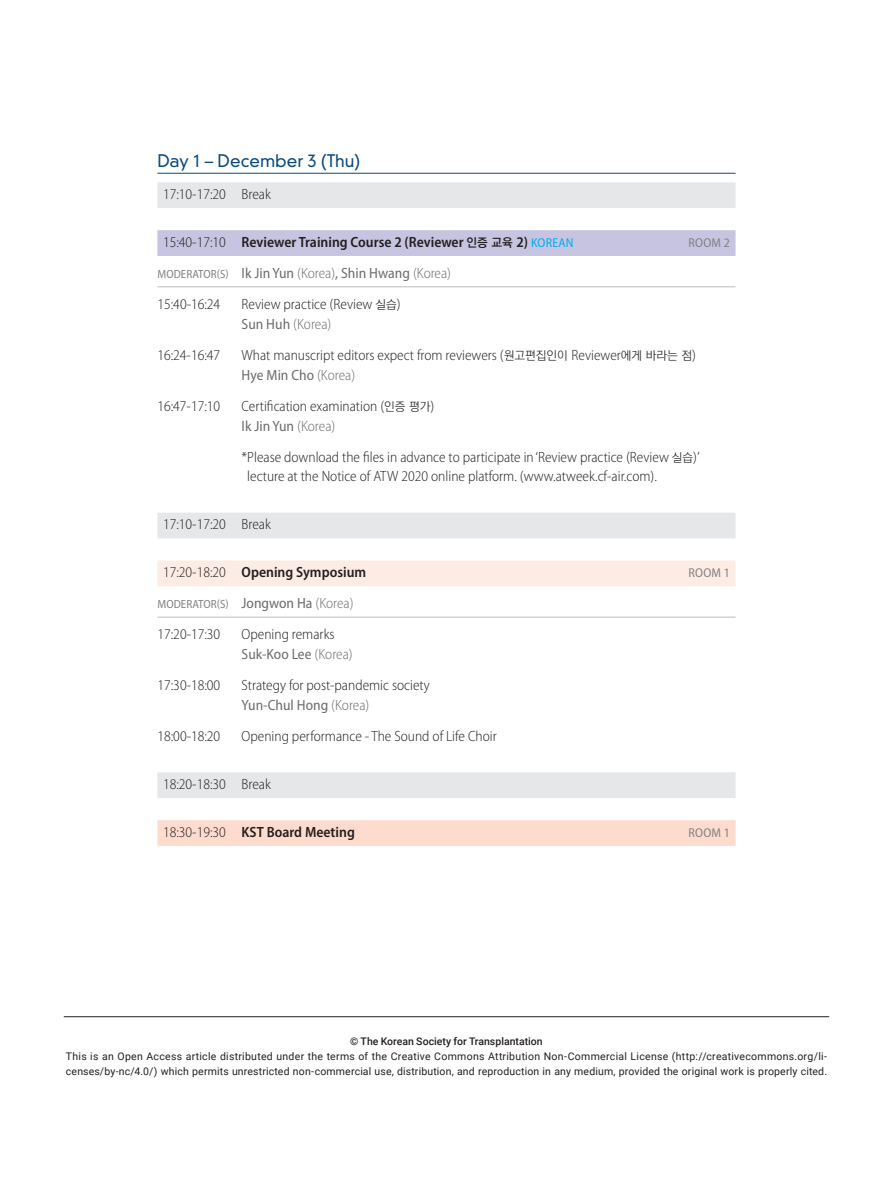
<style>
.page{position:relative;width:893px;height:1191px;background:#fff}
.page>*{position:absolute;margin:0;border:0;box-sizing:border-box;transform-origin:0 0}
.t1{font:300 16.8px "DIN Neuzeit Grotesk Std";color:#084a80}
.t2{font:300 semi-condensed 14.85px/19.8px "Myriad Pro";color:#231f20}
.t3{font:600 semi-condensed 14.85px "Myriad Pro";color:#231f20}
.t4{font:semi-condensed 14.85px/31px "Myriad Pro";color:#6c6d70}
.t5{font:semi-condensed 12.9px "Myriad Pro";letter-spacing:.02em;color:#808285}
.t6{font:semi-condensed 11.85px "Myriad Pro";letter-spacing:.005em;color:#808285}
.Open_Access{font:10.5px/15px "Roboto";letter-spacing:.02em;color:#231f20}
.Copyright{font:500 10.5px "Roboto";color:#231f20}
.s1{font-weight:300}
.s2{font-family:"YGO540";font-weight:400;font-stretch:normal;font-size:11.85px}
.s3{font-weight:400;font-size:12.9px;color:#00aeef}
.s4{font-size:11.85px;color:#808285}
.s5{font-weight:300;color:#231f20}
.s6{font-family:"YGO520";font-weight:400;font-stretch:normal;font-size:11.85px}
.s7{font-weight:400;color:#6c6d70}
.s8{color:#6c6d70}
.s9{font-size:14.85px;color:#6c6d70}
.s10{font-weight:300;font-size:14.85px;color:#6c6d70}
</style>
<div class="page">
<hr style="left:64px;top:1016px;width:765px;height:1px;background:#231f20">
<hr style="left:157px;top:173px;width:579px;height:1px;background:#084a80">
<div style="left:157px;top:182px;width:579px;height:26px;background:#e6e7e9"></div>
<div style="left:157px;top:230px;width:579px;height:26px;background:#c6c4e1"></div>
<hr style="left:157px;top:286px;width:579px;height:1px;background:#bcbdc0">
<div style="left:157px;top:512px;width:579px;height:26px;background:#e6e7e9"></div>
<div style="left:157px;top:560px;width:579px;height:26px;background:#fdece4"></div>
<hr style="left:157px;top:617px;width:579px;height:1px;background:#bcbdc0">
<div style="left:157px;top:772px;width:579px;height:26px;background:#e6e7e9"></div>
<div style="left:157px;top:820px;width:579px;height:26px;background:#fddcce"></div>
<p class="t1" style="left:157px;top:151px;width:205px">Day 1 – December 3 (Thu)</p>
<p class="t2" style="left:163px;top:185px;width:109px">17:10-17:20 Break</p>
<p class="t3" style="left:163px;top:234px;width:412px"><span class="s1">15:40-17:10</span> Reviewer Training Course 2 (Reviewer <span class="s2">인증 교육</span> 2) <span class="s3">KOREAN</span></p>
<p class="t5" style="left:689px;top:236px;width:43px">ROOM 2</p>
<p class="t4" style="left:157px;top:258px;width:295px"><span class="s4">MODERATOR(S)</span> Ik Jin Yun <span class="s1">(Korea)</span>, Shin Hwang <span class="s1">(Korea)<br></span><span class="s5">15:40-16:24</span></p>
<p class="t2" style="left:242px;top:294px;width:161px">Review practice (Review <span class="s6">실습</span>)<br><span class="s7">Sun Huh</span> <span class="s8">(Korea)</span></p>
<p class="t2" style="left:157px;top:345px;width:64px">16:24-16:47</p>
<p class="t2" style="left:242px;top:345px;width:456px">What manuscript editors expect from reviewers (<span class="s6">원고편집인이</span> Reviewer<span class="s6">에게 바라는 점</span>)<br><span class="s7">Hye Min Cho</span> <span class="s8">(Korea)</span></p>
<p class="t2" style="left:157px;top:396px;width:64px">16:47-17:10</p>
<p class="t2" style="left:242px;top:396px;width:194px">Certification examination (<span class="s6">인증 평가</span>)<br><span class="s7">Ik Jin Yun</span> <span class="s8">(Korea)</span></p>
<p class="t2" style="left:247px;top:447px;width:454px;text-indent:-6px">*Please download the files in advance to participate in ‘Review practice (Review <span class="s6">실습</span>)’ lecture at the Notice of ATW 2020 online platform. (www.atweek.cf-air.com).</p>
<p class="t2" style="left:163px;top:515px;width:109px">17:10-17:20 Break</p>
<p class="t3" style="left:163px;top:564px;width:205px"><span class="s1">17:20-18:20</span> Opening Symposium</p>
<p class="t5" style="left:689px;top:566px;width:43px">ROOM 1</p>
<p class="t6" style="left:158px;top:598px;width:198px">MODERATOR(S) <span class="s9">Jongwon Ha</span> <span class="s10">(Korea)</span></p>
<p class="t2" style="left:157px;top:625px;width:64px">17:20-17:30</p>
<p class="t2" style="left:242px;top:625px;width:113px">Opening remarks<br><span class="s7">Suk-Koo Lee</span> <span class="s8">(Korea)</span></p>
<p class="t2" style="left:157px;top:675px;width:64px">17:30-18:00</p>
<p class="t2" style="left:242px;top:675px;width:190px">Strategy for post-pandemic society<br><span class="s7">Yun-Chul Hong</span> <span class="s8">(Korea)</span></p>
<p class="t2" style="left:157px;top:726px;width:64px">18:00-18:20</p>
<p class="t2" style="left:242px;top:726px;width:257px">Opening performance - The Sound of Life Choir</p>
<p class="t2" style="left:163px;top:774px;width:109px">18:20-18:30 Break</p>
<p class="t3" style="left:163px;top:824px;width:193px"><span class="s1">18:30-19:30</span> KST Board Meeting</p>
<p class="t5" style="left:689px;top:825px;width:43px">ROOM 1</p>
<p class="Copyright" style="left:350px;top:1033px;width:194px">© The Korean Society for Transplantation</p>
<p class="Open_Access" style="left:66px;top:1048px;width:763px">This is an Open Access article distributed under the terms of the Creative Commons Attribution Non-Commercial License (http://creativecommons.org/li&shy;censes/by-nc/4.0/) which permits unrestricted non-commercial use, distribution, and reproduction in any medium, provided the original work is properly cited.</p>
</div>
